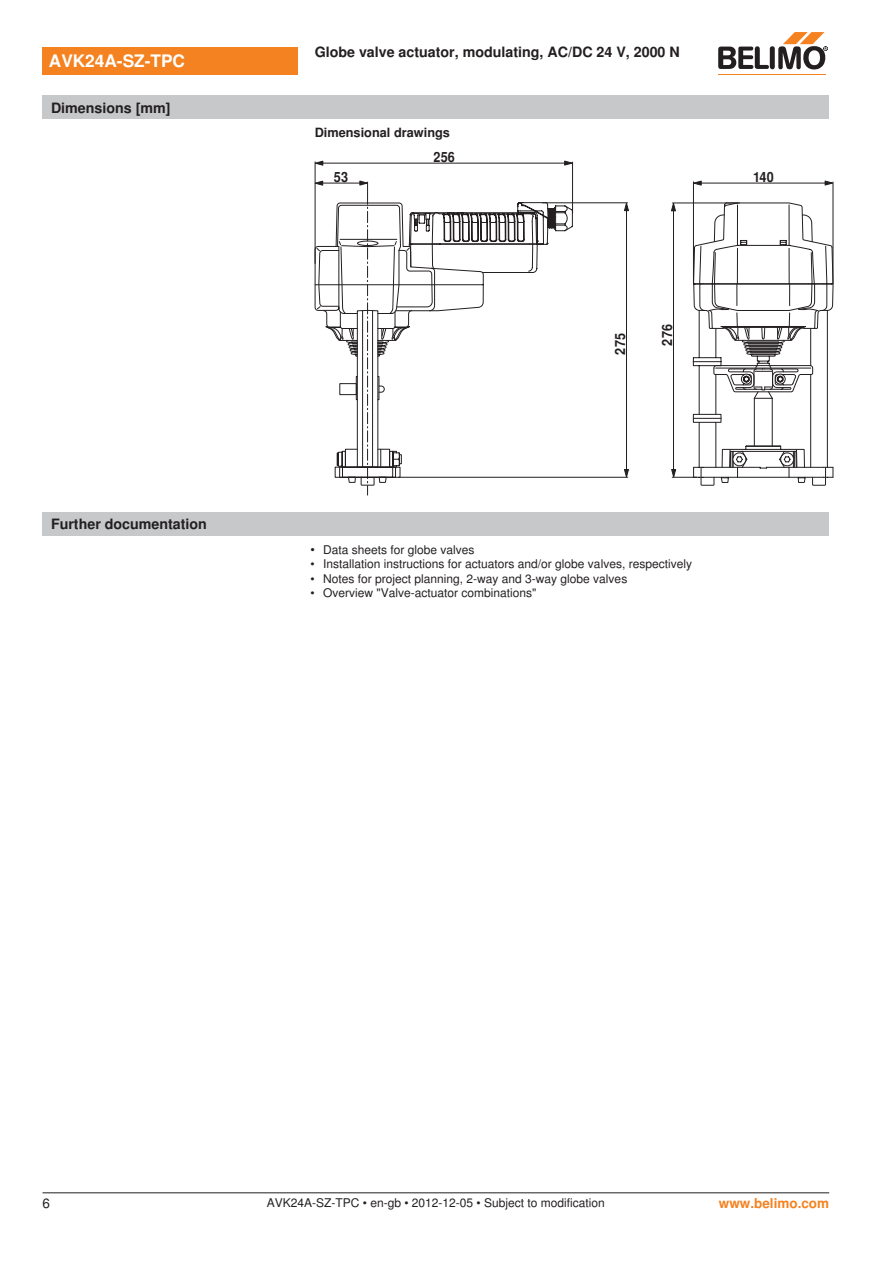
<style>
.page{position:relative;width:893px;height:1263px;background:#fff}
.page>*{position:absolute;margin:0;border:0;box-sizing:border-box;transform-origin:0 0}
.t1{font:700 17.25px "Nimbus Sans BEL";color:#fff}
.t2{font:700 14.25px "Nimbus Sans BEL";color:#231f20}
.t3{font:700 14.1px "Nimbus Sans BEL";letter-spacing:.01em;color:#231f20;scale:.9 1}
.t4{font:700 13.5px "Nimbus Sans BEL";color:#f58220}
.t5{font:13.5px "Nimbus Sans BEL";color:#231f20}
.t6{font:700 12.75px "Nimbus Sans BEL";color:#231f20}
.t7{font:12px "Nimbus Sans BEL";color:#231f20}
.s1{font-size:12.75px}
</style>
<div class="page">
<hr style="left:833px;top:182px;width:1px;height:102px;background:#231f20">
<hr style="left:315px;top:161px;width:1px;height:103px;background:#231f20">
<svg style="left:564px;top:161px;width:10px;height:5px"></svg>
<svg style="left:315px;top:161px;width:8px;height:5px"></svg>
<hr style="left:572px;top:162px;width:1px;height:51px;background:#231f20">
<hr style="left:319px;top:163px;width:252px;height:1px;background:#231f20">
<svg style="left:671px;top:180px;width:162px;height:306px"></svg>
<hr style="left:672px;top:203px;width:68px;height:1px;background:#231f20">
<hr style="left:673px;top:205px;width:1px;height:268px;background:#231f20">
<hr style="left:398px;top:477px;width:230px;height:1px;background:#231f20">
<svg style="left:624px;top:202px;width:5px;height:9px"></svg>
<svg style="left:624px;top:469px;width:5px;height:9px"></svg>
<hr style="left:542px;top:203px;width:86px;height:1px;background:#231f20">
<hr style="left:626px;top:205px;width:1px;height:268px;background:#231f20">
<svg style="left:315px;top:181px;width:258px;height:314px"></svg>
<div style="left:43px;top:512px;width:786px;height:24px;background:#c7c8ca"></div>
<div style="left:43px;top:47px;width:255px;height:27px;background:#f58220"></div>
<hr style="left:718px;top:74px;width:107px;height:1px;background:#f58220">
<svg style="left:718px;top:32px;width:110px;height:38px"></svg>
<div style="left:43px;top:96px;width:786px;height:23px;background:#c7c8ca"></div>
<hr style="left:43px;top:1192px;width:786px;height:1px;background:#231f20">
<h1 class="t1" style="left:49px;top:51px;width:138px">AVK24A-SZ-TPC</h1>
<p class="t2" style="left:51px;top:99px;width:121px">Dimensions [mm]</p>
<p class="t2" style="left:51px;top:516px;width:157px">Further documentation</p>
<p class="t2" style="left:315px;top:44px;width:367px">Globe valve actuator, modulating, AC/DC 24 V, 2000 N</p>
<p class="t6" style="left:315px;top:125px;width:137px">Dimensional drawings</p>
<p class="t3" style="left:334px;top:168px;width:17px">53</p>
<p class="t3" style="left:753px;top:168px;width:25px">140</p>
<p class="t3" style="left:433px;top:148px;width:25px">256</p>
<p class="t3" style="left:612px;top:355px;width:25px;rotate:-90deg">275</p>
<p class="t3" style="left:659px;top:346px;width:25px;rotate:-90deg">276</p>
<p class="t7" style="left:310px;top:542px;width:166px"><span class="s1">•</span> Data sheets for globe valves</p>
<p class="t7" style="left:310px;top:557px;width:383px">• Installation instructions for actuators and/or globe valves, respectively</p>
<p class="t7" style="left:310px;top:571px;width:318px">• Notes for project planning, 2-way and 3-way globe valves</p>
<p class="t7" style="left:310px;top:585px;width:228px">• Overview "Valve-actuator combinations"</p>
<p class="t5" style="left:43px;top:1195px;width:9px">6</p>
<p class="t7" style="left:267px;top:1196px;width:340px">AVK24A-SZ-TPC • en-gb • 2012-12-05 • Subject to modification</p>
<p class="t4" style="left:719px;top:1195px;width:112px">www.belimo.com</p>
</div>
